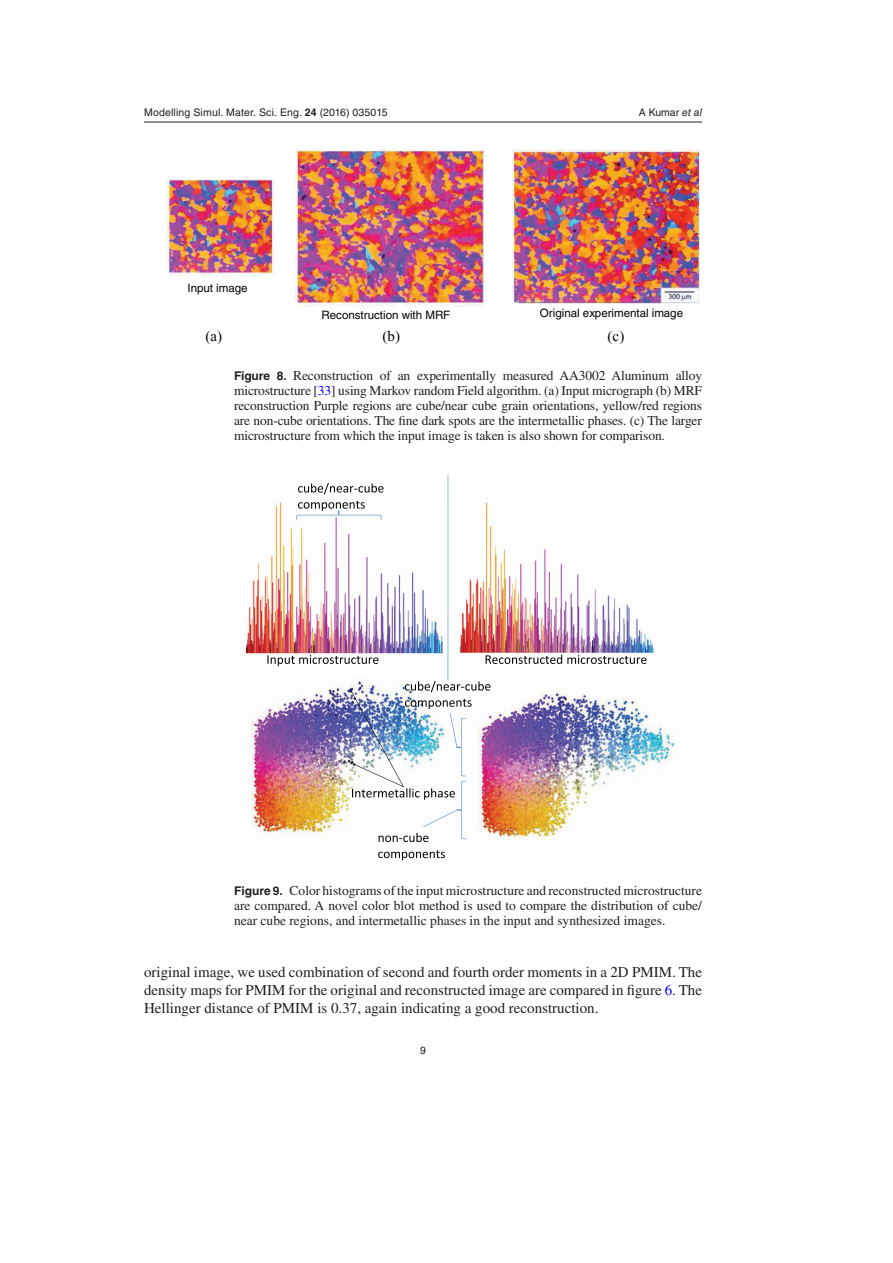
<style>
.page{position:relative;width:893px;height:1263px;background:#fff}
.page>*{position:absolute;margin:0;border:0;box-sizing:border-box;transform-origin:0 0}
.t1{font:15px/18px "Times LT Std";color:#231f20;text-align:justify}
.t2{font:15px "Times New Roman";color:#040503}
.t3{font:13.5px/15px "Times LT Std";letter-spacing:-.005em;color:#231f20;text-align:justify}
.t4{font:11.55px "Helvetica";color:#040503}
.t5{font:10.5px "Helvetica LT Std";letter-spacing:.015em;color:#231f20}
.s1{font-family:"Helvetica";font-weight:700}
.s2{font-family:"Helvetica"}
.s3{font-style:italic}
.s4{font-family:"Helvetica LT Std";font-weight:700;font-size:12px}
.s5{color:#00f}
</style>
<div class="page">
<hr style="left:144px;top:122px;width:558px;height:1px;background:#231f20">
<img style="left:512px;top:149px;width:189px;height:155px">
<img style="left:167px;top:179px;width:108px;height:97px">
<img style="left:296px;top:149px;width:188px;height:158px">
<img style="left:245px;top:563px;width:430px;height:277px">
<svg style="left:405px;top:699px;width:67px;height:10px"></svg>
<svg style="left:450px;top:713px;width:7px;height:34px"></svg>
<svg style="left:378px;top:850px;width:67px;height:10px"></svg>
<svg style="left:352px;top:718px;width:114px;height:124px"></svg>
<img style="left:267px;top:475px;width:379px;height:217px">
<img style="left:350px;top:688px;width:54px;height:99px">
<p class="t5" style="left:144px;top:107px;width:245px">Modelling Simul. Mater. Sci. Eng. <span class="s1">24</span> (<span class="s2">2016</span>) 035015</p>
<p class="t5" style="left:639px;top:106px;width:65px">A Kumar <span class="s3">et al</span></p>
<p class="t4" style="left:187px;top:281px;width:62px">Input image</p>
<p class="t2" style="left:205px;top:328px;width:18px">(a)</p>
<p class="t2" style="left:382px;top:328px;width:19px">(b)</p>
<p class="t2" style="left:608px;top:328px;width:18px">(c)</p>
<p class="t4" style="left:321px;top:308px;width:130px">Reconstruction with MRF</p>
<p class="t4" style="left:540px;top:306px;width:145px">Original experimental image</p>
<p class="t3" style="left:234px;top:368px;width:470px"><span class="s4">Figure 8.</span> Reconstruction of an experimentally measured AA3002 Aluminum alloy microstructure [<span class="s5">33</span>] using Markov random Field algorithm. (a) Input micrograph (b) MRF reconstruction Purple regions are cube/near cube grain orientations, yellow/red regions are non-cube orientations. The fine dark spots are the intermetallic phases. (c) The larger microstructure from which the input image is taken is also shown for comparison.</p>
<p class="t3" style="left:234px;top:883px;width:470px"><span class="s4">Figure 9.</span> Color histograms of the input microstructure and reconstructed microstructure are compared. A novel color blot method is used to compare the distribution of cube/ near cube regions, and intermetallic phases in the input and synthesized images.</p>
<p class="t1" style="left:144px;top:963px;width:560px">original image, we used combination of second and fourth order moments in a 2D PMIM. The density maps for PMIM for the original and reconstructed image are compared in figure <span class="s5">6</span>. The Hellinger distance of PMIM is 0.37, again indicating a good reconstruction.</p>
<p class="t5" style="left:420px;top:1044px;width:7px">9</p>
</div>
